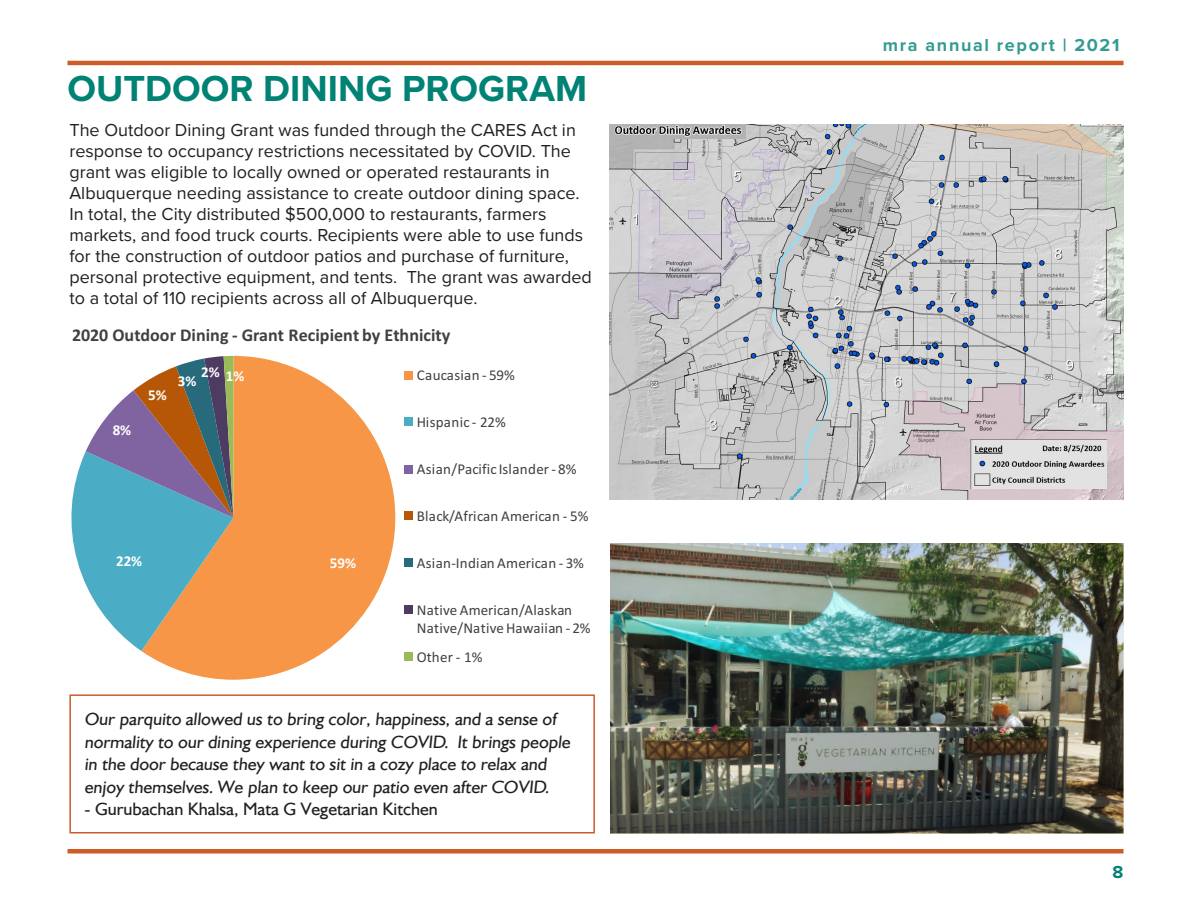
<style>
.page{position:relative;width:1188px;height:918px;background:#fff}
.page>*{position:absolute;margin:0;border:0;box-sizing:border-box;transform-origin:0 0}
.t1{font:700 37.5px "Proxima Nova";color:#008275}
.t2{font:18px/21px "Proxima Nova";color:#231f20}
.t3{font:18px/22.5px "Humanist";color:#231f20}
.t4{font:700 18px "Calibri";letter-spacing:.005em;color:#404040}
.t5{font:700 18px "Proxima Nova";letter-spacing:.09em;color:#339b91}
.t6{font:700 18px "Proxima Nova";color:#008275}
.t7{font:15px/18px "Calibri";letter-spacing:.02em;color:#404040}
.t8{font:700 15px "Calibri";color:#fff}
</style>
<div class="page">
<hr style="left:68px;top:61px;width:1056px;height:4px;background:#ce5c28">
<div style="left:68px;top:849px;width:1056px;height:5px;background:#ce5c28"></div>
<div style="left:69px;top:694px;width:526px;height:139px;border:2px solid #ce5c28"></div>
<img style="left:610px;top:124px;width:514px;height:375px">
<img style="left:971px;top:440px;width:135px;height:48px">
<img style="left:610px;top:124px;width:136px;height:14px">
<img style="left:610px;top:543px;width:514px;height:290px">
<svg style="left:141px;top:356px;width:254px;height:324px;fill:#f79646"></svg>
<svg style="left:71px;top:356px;width:165px;height:295px"></svg>
<div style="left:405px;top:371px;width:8px;height:8px;background:#f79646"></div>
<div style="left:405px;top:418px;width:8px;height:8px;background:#4bacc6"></div>
<div style="left:405px;top:465px;width:8px;height:8px;background:#8064a2"></div>
<div style="left:405px;top:512px;width:8px;height:8px;background:#b65708"></div>
<div style="left:405px;top:558px;width:8px;height:9px;background:#276a7c"></div>
<div style="left:405px;top:606px;width:8px;height:8px;background:#4d3b62"></div>
<div style="left:405px;top:652px;width:8px;height:8px;background:#9bbb59"></div>
<p class="t1" style="left:68px;top:60px;width:521px">OUTDOOR DINING PROGRAM</p>
<p class="t2" style="left:69px;top:118px;width:524px">The Outdoor Dining Grant was funded through the CARES Act in response to occupancy restrictions necessitated by COVID. The grant was eligible to locally owned or operated restaurants in Albuquerque needing assistance to create outdoor dining space.<br>In total, the City distributed $500,000 to restaurants, farmers markets, and food truck courts. Recipients were able to use funds for the construction of outdoor patios and purchase of furniture, personal protective equipment, and tents. The grant was awarded to a total of 110 recipients across all of Albuquerque.</p>
<p class="t4" style="left:72px;top:323px;width:380px">2020 Outdoor Dining - Grant Recipient by Ethnicity</p>
<p class="t7" style="left:417px;top:366px;width:99px">Caucasian - 59%</p>
<p class="t7" style="left:417px;top:413px;width:90px">Hispanic - 22%</p>
<p class="t7" style="left:417px;top:460px;width:161px">Asian/Pacific Islander - 8%</p>
<p class="t7" style="left:417px;top:507px;width:173px">Black/African American - 5%</p>
<p class="t7" style="left:417px;top:553px;width:169px">Asian-Indian American - 3%</p>
<p class="t7" style="left:417px;top:600px;width:175px">Native American/Alaskan<br>Native/Native Hawaiian - 2%</p>
<p class="t7" style="left:417px;top:647px;width:67px">Other - 1%</p>
<p class="t8" style="left:178px;top:370px;width:20px">3%</p>
<p class="t8" style="left:201px;top:363px;width:45px">2% 1%</p>
<p class="t8" style="left:148px;top:384px;width:20px">5%</p>
<p class="t8" style="left:113px;top:420px;width:20px">8%</p>
<p class="t8" style="left:116px;top:550px;width:27px">22%</p>
<p class="t8" style="left:330px;top:553px;width:27px">59%</p>
<p class="t3" style="left:84px;top:707px;width:490px">Our parquito allowed us to bring color, happiness, and a sense of normality to our dining experience during COVID. It brings people in the door because they want to sit in a cozy place to relax and enjoy themselves. We plan to keep our patio even after COVID.</p>
<p class="t3" style="left:84px;top:797px;width:355px">- Gurubachan Khalsa, Mata G Vegetarian Kitchen</p>
<p class="t5" style="left:883px;top:32px;width:238px">mra annual report | 2021</p>
<p class="t6" style="left:1113px;top:859px;width:12px">8</p>
</div>
